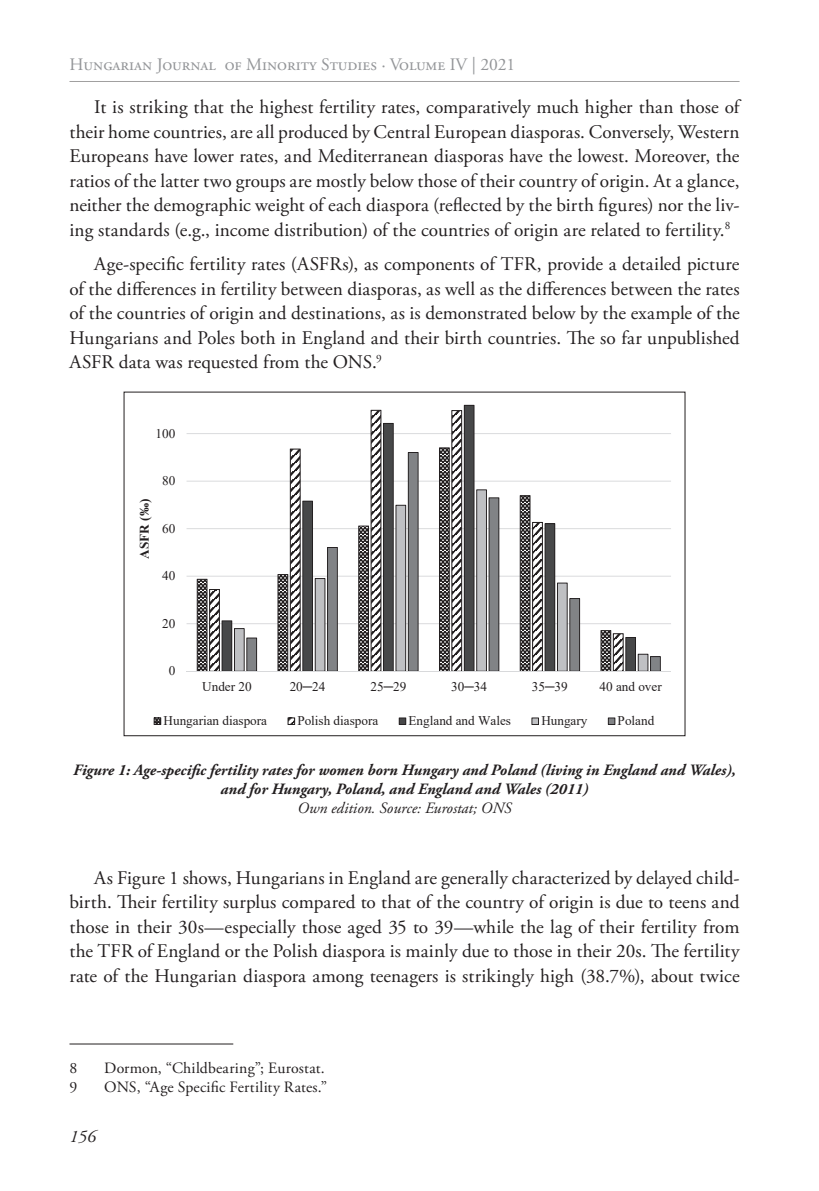
<style>
.page{position:relative;width:819px;height:1191px;background:#fff}
.page>*{position:absolute;margin:0;border:0;box-sizing:border-box;transform-origin:0 0}
.t1{font:19.25px/24.5px "Adobe Garamond Pro";letter-spacing:-.005em;color:#231f20;text-align:justify}
.t2{font:17.5px "Adobe Garamond Pro";color:#939598}
.t3{font:italic 17.5px "Adobe Garamond Pro";color:#231f20}
.t4{font:italic 700 15.75px/18.9px "Adobe Garamond Pro";color:#231f20;text-align:center}
.t5{font:15.75px "Adobe Garamond Pro";letter-spacing:.005em;color:#231f20}
.t6{font:italic 15.75px "Adobe Garamond Pro";color:#231f20}
.t7{font:13.12px "Times New Roman";color:#231f20}
.t8{font:700 13.12px "Times New Roman";color:#231f20}
</style>
<div class="page">
<hr style="left:69px;top:81px;width:670px;height:1px;background:#231f20">
<hr style="left:69px;top:1043px;width:164px;height:1px;background:#231f20">
<hr style="left:186px;top:433px;width:485px;height:1px;background:#d8d9db">
<hr style="left:186px;top:480px;width:485px;height:1px;background:#d8d9db">
<hr style="left:186px;top:528px;width:485px;height:1px;background:#d8d9db">
<hr style="left:186px;top:576px;width:485px;height:1px;background:#d8d9db">
<hr style="left:186px;top:623px;width:485px;height:1px;background:#d8d9db">
<svg style="left:197px;top:480px;width:12px;height:191px"></svg>
<svg style="left:209px;top:410px;width:414px;height:261px"></svg>
<svg style="left:221px;top:620px;width:36px;height:51px"></svg>
<svg style="left:302px;top:500px;width:36px;height:171px"></svg>
<svg style="left:383px;top:423px;width:35px;height:248px"></svg>
<svg style="left:464px;top:405px;width:35px;height:266px"></svg>
<svg style="left:544px;top:523px;width:36px;height:148px"></svg>
<svg style="left:625px;top:637px;width:35px;height:34px"></svg>
<hr style="left:186px;top:671px;width:485px;height:1px;background:#d8d9db">
<svg style="left:154px;top:717px;width:7px;height:8px"></svg>
<svg style="left:287px;top:717px;width:8px;height:8px"></svg>
<svg style="left:399px;top:717px;width:7px;height:8px"></svg>
<svg style="left:531px;top:717px;width:8px;height:8px"></svg>
<svg style="left:607px;top:717px;width:8px;height:8px"></svg>
<p class="t2" style="left:69px;top:54px;width:447px">Hungarian Journal of Minority Studies · Volume IV | 2021</p>
<p class="t1" style="left:69px;top:95px;width:673px;text-indent:25px">It is striking that the highest fertility rates, comparatively much higher than those of their home countries, are all produced by Central European diasporas. Conversely, Western Europeans have lower rates, and Mediterranean diasporas have the lowest. Moreover, the ratios of the latter two groups are mostly below those of their country of origin. At a glance, neither the demographic weight of each diaspora (reflected by the birth figures) nor the liv&shy;ing standards (e.g., income distribution) of the countries of origin are related to fertility.<sup>8</sup></p>
<p class="t1" style="left:69px;top:252px;width:671px;text-indent:25px">Age-specific fertility rates (ASFRs), as components of TFR, provide a detailed picture of the differences in fertility between diasporas, as well as the differences between the rates of the countries of origin and destinations, as is demonstrated below by the example of the Hungarians and Poles both in England and their birth countries. The so far unpublished ASFR data was requested from the ONS.<sup>9</sup></p>
<p class="t7" style="left:155px;top:424px;width:21px">100</p>
<p class="t8" style="left:135px;top:558px;width:61px;rotate:-90deg">ASFR (‰)</p>
<p class="t7" style="left:162px;top:471px;width:15px">80</p>
<p class="t7" style="left:162px;top:519px;width:15px">60</p>
<p class="t7" style="left:162px;top:566px;width:15px">40</p>
<p class="t7" style="left:162px;top:614px;width:15px">20</p>
<p class="t7" style="left:169px;top:661px;width:8px">0</p>
<p class="t7" style="left:202px;top:677px;width:51px">Under 20</p>
<p class="t7" style="left:290px;top:677px;width:37px">20─24</p>
<p class="t7" style="left:370px;top:677px;width:37px">25─29</p>
<p class="t7" style="left:451px;top:677px;width:37px">30─34</p>
<p class="t7" style="left:532px;top:677px;width:37px">35─39</p>
<p class="t7" style="left:599px;top:677px;width:64px">40 and over</p>
<p class="t7" style="left:163px;top:711px;width:105px">Hungarian diaspora</p>
<p class="t7" style="left:297px;top:711px;width:82px">Polish diaspora</p>
<p class="t7" style="left:408px;top:711px;width:104px">England and Wales</p>
<p class="t7" style="left:541px;top:711px;width:48px">Hungary</p>
<p class="t7" style="left:617px;top:711px;width:38px">Poland</p>
<p class="t4" style="left:73px;top:761px;width:664px">Figure 1: Age-specific fertility rates for women born Hungary and Poland (living in England and Wales), and for Hungary, Poland, and England and Wales (2011)</p>
<p class="t6" style="left:297px;top:798px;width:215px">Own edition. Source: Eurostat; ONS</p>
<p class="t1" style="left:69px;top:866px;width:671px;text-indent:25px">As Figure 1 shows, Hungarians in England are generally characterized by delayed child&shy;birth. Their fertility surplus compared to that of the country of origin is due to teens and those in their 30s—especially those aged 35 to 39—while the lag of their fertility from the TFR of England or the Polish diaspora is mainly due to those in their 20s. The fertility rate of the Hungarian diaspora among teenagers is strikingly high (38.7%), about twice</p>
<p class="t5" style="left:69px;top:1058px;width:9px">8</p>
<p class="t5" style="left:104px;top:1058px;width:222px">Dormon, “Childbearing”; Eurostat.</p>
<p class="t5" style="left:69px;top:1077px;width:9px">9</p>
<p class="t5" style="left:104px;top:1077px;width:224px">ONS, “Age Specific Fertility Rates.”</p>
<p class="t3" style="left:69px;top:1126px;width:28px">156</p>
</div>
